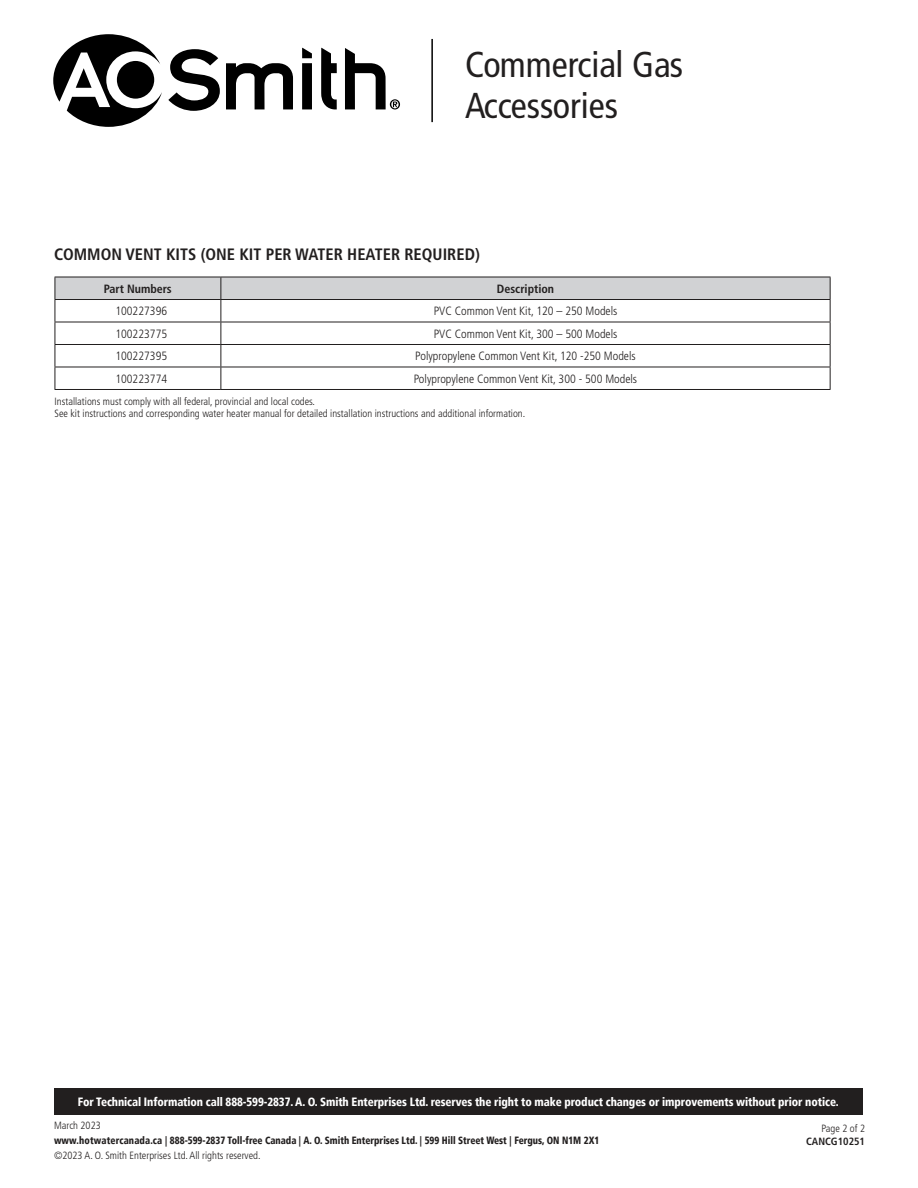
<style>
.page{position:relative;width:918px;height:1188px;background:#fff}
.page>*{position:absolute;margin:0;border:0;box-sizing:border-box;transform-origin:0 0}
.t1{font:condensed 36px/40.5px "Frutiger LT Std";color:#221f1f}
.t2{font:700 condensed 16.5px "Frutiger LT Std";color:#221f1f}
.t3{font:300 condensed 12px "Frutiger LT Std";color:#221f1f}
.t4{font:900 condensed 12px "Frutiger LT";letter-spacing:-.01em;color:#fff;scale:.94 1}
.t5{font:700 condensed 12px "Frutiger LT Std";color:#221f1f}
.t6{font:300 condensed 10.5px/12px "Frutiger LT Std";color:#221f1f}
.t7{font:900 condensed 10.5px "Frutiger LT";color:#221f1f;scale:.9 1}
.t8{font:700 condensed 10.5px "Frutiger LT Std";color:#221f1f}
</style>
<div class="page">
<svg style="left:226px;top:63px;width:67px;height:46px"></svg>
<svg style="left:321px;top:48px;width:16px;height:61px"></svg>
<svg style="left:302px;top:48px;width:10px;height:61px"></svg>
<svg style="left:345px;top:48px;width:55px;height:61px"></svg>
<svg style="left:53px;top:34px;width:167px;height:93px"></svg>
<hr style="left:431px;top:39px;width:2px;height:83px;background:#000">
<svg style="left:55px;top:277px;width:776px;height:112px"></svg>
<hr style="left:55px;top:389px;width:166px;height:1px;background:#221f1f">
<hr style="left:221px;top:389px;width:610px;height:1px;background:#221f1f">
<div style="left:54px;top:1088px;width:808px;height:27px;background:#221f1f"></div>
<h1 class="t1" style="left:465px;top:45px;width:220px">Commercial Gas<br>Accessories</h1>
<h2 class="t2" style="left:54px;top:247px;width:427px">COMMON VENT KITS (ONE KIT PER WATER HEATER REQUIRED)</h2>
<p class="t5" style="left:104px;top:284px;width:69px">Part Numbers</p>
<p class="t5" style="left:497px;top:284px;width:59px">Description</p>
<p class="t3" style="left:115px;top:306px;width:53px">100227396</p>
<p class="t3" style="left:434px;top:306px;width:185px">PVC Common Vent Kit, 120 – 250 Models</p>
<p class="t3" style="left:115px;top:329px;width:53px">100223775</p>
<p class="t3" style="left:434px;top:329px;width:185px">PVC Common Vent Kit, 300 – 500 Models</p>
<p class="t3" style="left:115px;top:351px;width:53px">100227395</p>
<p class="t3" style="left:415px;top:351px;width:222px">Polypropylene Common Vent Kit, 120 -250 Models</p>
<p class="t3" style="left:115px;top:374px;width:53px">100223774</p>
<p class="t3" style="left:414px;top:374px;width:225px">Polypropylene Common Vent Kit, 300 - 500 Models</p>
<p class="t6" style="left:55px;top:396px;width:472px">Installations must comply with all federal, provincial and local codes.<br>See kit instructions and corresponding water heater manual for detailed installation instructions and additional information.</p>
<p class="t4" style="left:78px;top:1097px;width:811px">For Technical Information call 888-599-2837. A. O. Smith Enterprises Ltd. reserves the right to make product changes or improvements without prior notice.</p>
<p class="t6" style="left:54px;top:1120px;width:48px">March 2023</p>
<p class="t7" style="left:54px;top:1136px;width:607px">www.hotwatercanada.ca | 888-599-2837 Toll-free Canada | A. O. Smith Enterprises Ltd. | 599 Hill Street West | Fergus, ON N1M 2X1</p>
<p class="t6" style="left:54px;top:1150px;width:208px">©2023 A. O. Smith Enterprises Ltd. All rights reserved.</p>
<p class="t6" style="left:821px;top:1123px;width:45px">Page 2 of 2</p>
<p class="t8" style="left:806px;top:1137px;width:60px">CANCG10251</p>
</div>
